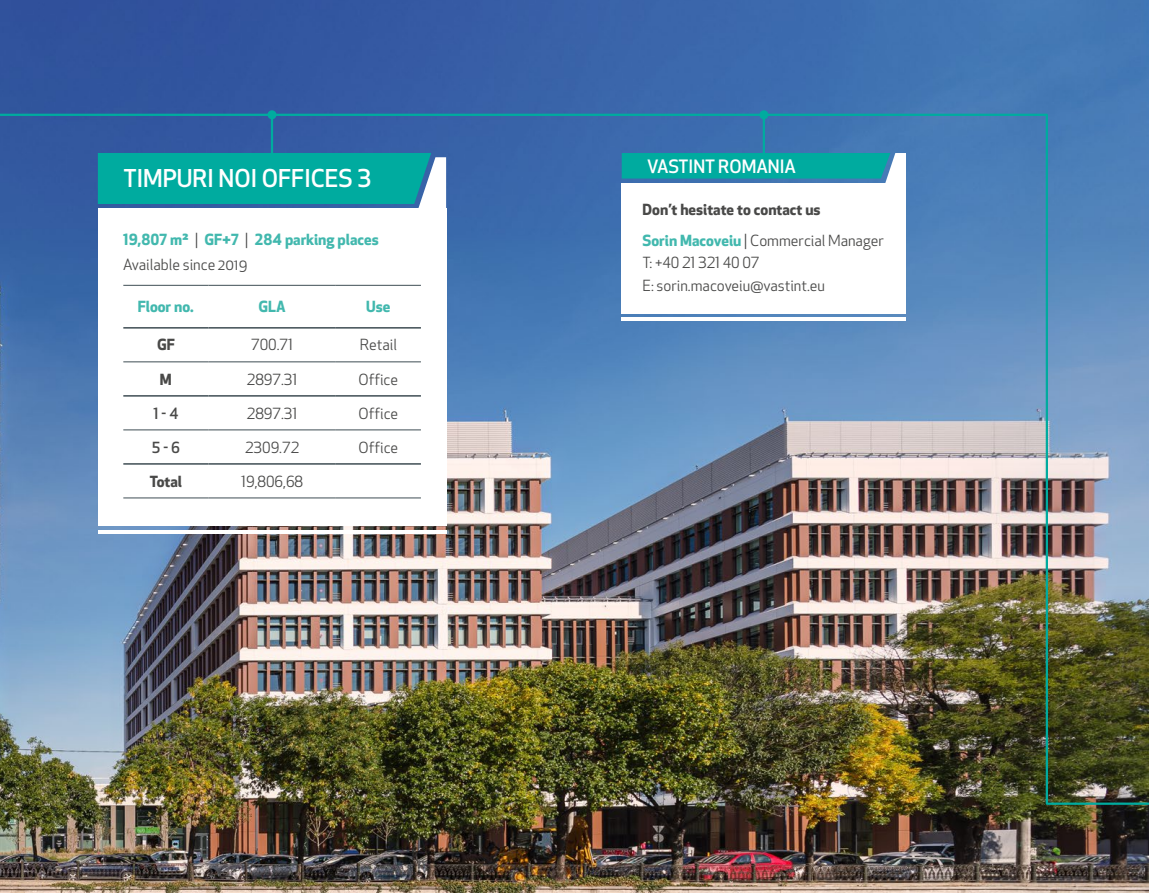
<style>
.page{position:relative;width:1149px;height:893px;background:#fff}
.page>*{position:absolute;margin:0;border:0;box-sizing:border-box;transform-origin:0 0}
.t1{font:500 24px "Apex New";color:#fff}
.t2{font:500 18px "Apex New";color:#fff}
.t3{font:15px/22.5px "Apex New";color:#494948}
.t4{font:700 15px/31px "Apex New";color:#494948}
.t5{font:700 15px/25.5px "Apex New";color:#42b8ae}
.t6{font:500 15px "Apex New";color:#494948}
.s1{font-weight:400;color:#494948}
.s2{color:#42b8ae}
.s3{font-weight:400}
</style>
<div class="page">
<img style="left:0;top:0;width:1148px;height:893px">
<img style="left:0;top:113px;width:1148px;height:693px">
<hr style="left:271px;top:115px;width:2px;height:44px;background:#00ab9f">
<div style="left:267px;top:110px;width:9px;height:9px;background:#00ab9f;border-radius:50%"></div>
<svg style="left:98px;top:153px;width:348px;height:55px"></svg>
<div style="left:98px;top:208px;width:348px;height:318px;background:#fff"></div>
<svg style="left:123px;top:362px;width:298px;height:136px"></svg>
<hr style="left:123px;top:361px;width:85px;height:1px;background:#3f4e54">
<hr style="left:208px;top:361px;width:128px;height:1px;background:#3f4e54">
<hr style="left:336px;top:361px;width:85px;height:1px;background:#3f4e54">
<hr style="left:123px;top:429px;width:85px;height:1px;background:#3f4e54">
<hr style="left:208px;top:429px;width:128px;height:1px;background:#3f4e54">
<hr style="left:336px;top:429px;width:85px;height:1px;background:#3f4e54">
<hr style="left:123px;top:327px;width:85px;height:2px;background:#3f4e54">
<hr style="left:208px;top:327px;width:128px;height:2px;background:#3f4e54">
<hr style="left:336px;top:327px;width:85px;height:2px;background:#3f4e54">
<hr style="left:123px;top:395px;width:85px;height:2px;background:#3f4e54">
<hr style="left:208px;top:395px;width:128px;height:2px;background:#3f4e54">
<hr style="left:336px;top:395px;width:85px;height:2px;background:#3f4e54">
<hr style="left:123px;top:463px;width:85px;height:2px;background:#3f4e54">
<hr style="left:208px;top:463px;width:128px;height:2px;background:#3f4e54">
<hr style="left:336px;top:463px;width:85px;height:2px;background:#3f4e54">
<hr style="left:123px;top:285px;width:85px;height:1px;background:#3f4e54">
<hr style="left:208px;top:285px;width:128px;height:1px;background:#3f4e54">
<hr style="left:336px;top:285px;width:85px;height:1px;background:#3f4e54">
<hr style="left:123px;top:498px;width:85px;height:1px;background:#3f4e54">
<hr style="left:208px;top:498px;width:128px;height:1px;background:#3f4e54">
<hr style="left:336px;top:498px;width:85px;height:1px;background:#3f4e54">
<hr style="left:98px;top:530px;width:348px;height:3px;background:#fff">
<hr style="left:762px;top:115px;width:2px;height:46px;background:#00ab9f">
<div style="left:759px;top:110px;width:9px;height:9px;background:#00ab9f;border-radius:50%"></div>
<hr style="left:621px;top:318px;width:284px;height:3px;background:#fff">
<div style="left:621px;top:183px;width:284px;height:131px;background:#fff"></div>
<svg style="left:621px;top:153px;width:284px;height:30px"></svg>
<h1 class="t1" style="left:123px;top:163px;width:249px">TIMPURI NOI OFFICES 3</h1>
<p class="t5" style="left:123px;top:226px;width:257px">19,807 m² <span class="s1">|</span> GF+7 <span class="s1">|</span> 284 parking places<br><span class="s1">Available since 2019</span></p>
<p class="t5" style="left:138px;top:293px;width:57px">Floor no.</p>
<p class="t5" style="left:258px;top:293px;width:29px">GLA</p>
<p class="t5" style="left:366px;top:293px;width:26px">Use</p>
<p class="t4" style="left:157px;top:329px;width:19px">GF</p>
<p class="t3" style="left:251px;top:334px;width:43px">700.71</p>
<p class="t3" style="left:359px;top:334px;width:39px">Retail</p>
<p class="t4" style="left:160px;top:363px;width:13px">M</p>
<p class="t3" style="left:247px;top:368px;width:52px">2897.31</p>
<p class="t3" style="left:358px;top:368px;width:41px">Office</p>
<p class="t6" style="left:153px;top:403px;width:26px">1 - 4</p>
<p class="t3" style="left:247px;top:402px;width:52px">2897.31</p>
<p class="t3" style="left:358px;top:402px;width:41px">Office</p>
<p class="t6" style="left:152px;top:437px;width:30px">5 - 6</p>
<p class="t3" style="left:245px;top:436px;width:56px">2309.72</p>
<p class="t3" style="left:358px;top:436px;width:41px">Office</p>
<p class="t4" style="left:150px;top:465px;width:34px">Total</p>
<p class="t3" style="left:241px;top:470px;width:63px">19,806,68</p>
<p class="t2" style="left:647px;top:154px;width:150px">VASTINT ROMANIA</p>
<p class="t4" style="left:642px;top:193px;width:243px">Don’t hesitate to contact us<br><span class="s2">Sorin Macoveiu</span> <span class="s3">| Commercial Manager</span></p>
<p class="t3" style="left:642px;top:252px;width:184px">T: +40 21 321 40 07<br>E: sorin.macoveiu@vastint.eu</p>
</div>
